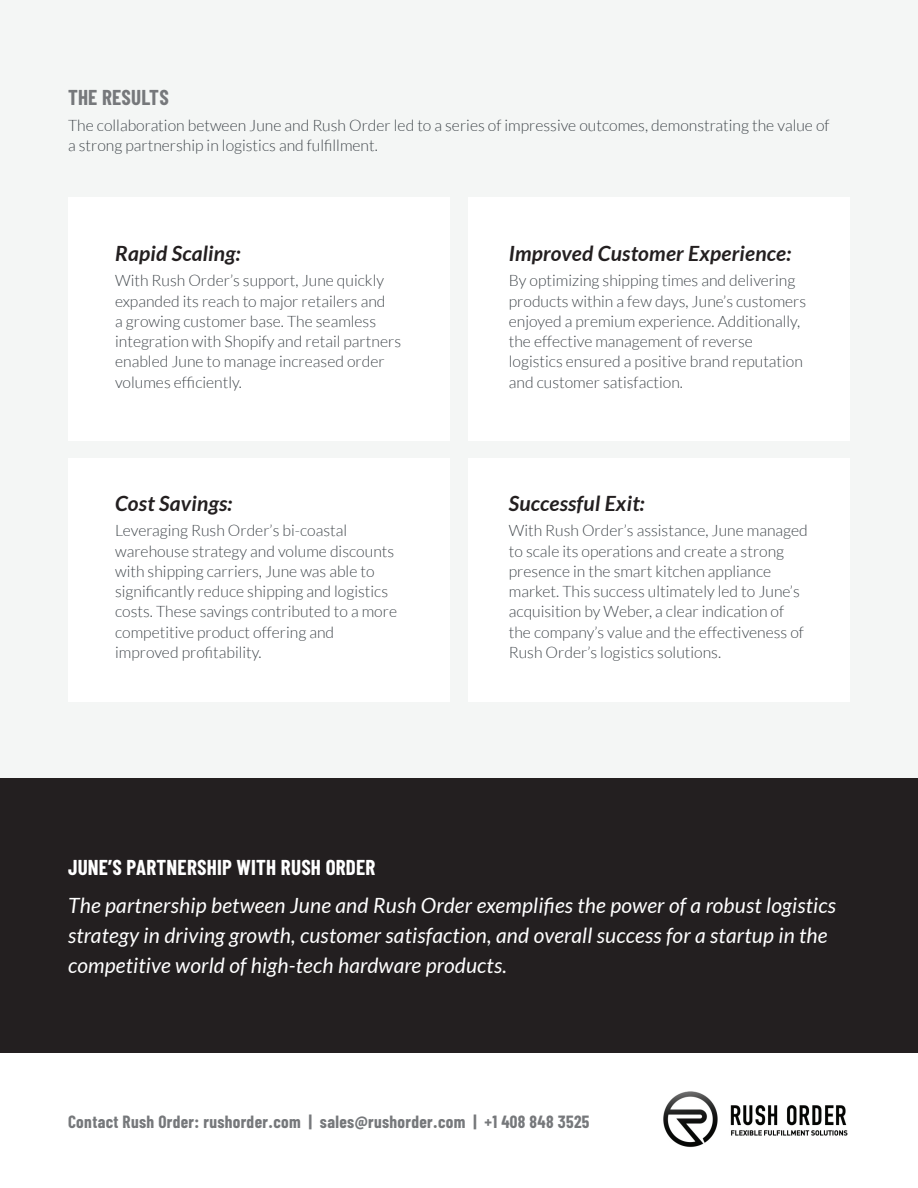
<style>
.page{position:relative;width:918px;height:1188px;background:#fff}
.page>*{position:absolute;margin:0;border:0;box-sizing:border-box;transform-origin:0 0}
.t1{font:italic 21px/30px "Lato";letter-spacing:.01em;color:#fff}
.t2{font:italic 700 21px "Lato";letter-spacing:.01em;color:#231f20}
.t3{font:700 21px "Barlow Condensed";letter-spacing:.01em;color:#fff}
.t4{font:700 21px "Barlow Condensed";letter-spacing:.01em;color:#76787b}
.t5{font:700 17.25px "Barlow Condensed";letter-spacing:.02em;color:#76787b}
.t6{font:300 15.75px/20.2px "Lato";color:#41474c}
</style>
<div class="page">
<div style="left:0;top:0;width:918px;height:778px;background:#f4f6f5"></div>
<img style="left:663px;top:1091px;width:185px;height:57px">
<div style="left:0;top:778px;width:918px;height:274px;background:#231f20"></div>
<div style="left:68px;top:197px;width:382px;height:244px;background:#fff"></div>
<div style="left:68px;top:458px;width:382px;height:244px;background:#fff"></div>
<div style="left:468px;top:197px;width:382px;height:244px;background:#fff"></div>
<div style="left:468px;top:458px;width:382px;height:244px;background:#fff"></div>
<h1 class="t4" style="left:68px;top:84px;width:102px">THE RESULTS</h1>
<p class="t6" style="left:68px;top:115px;width:763px">The collaboration between June and Rush Order led to a series of impressive outcomes, demonstrating the value of a strong partnership in logistics and fulfillment.</p>
<h1 class="t2" style="left:115px;top:241px;width:127px">Rapid Scaling:</h1>
<p class="t6" style="left:115px;top:271px;width:287px">With Rush Order’s support, June quickly expanded its reach to major retailers and<br>a growing customer base. The seamless integration with Shopify and retail partners enabled June to manage increased order volumes efficiently.</p>
<h1 class="t2" style="left:115px;top:491px;width:119px">Cost Savings:</h1>
<p class="t6" style="left:115px;top:521px;width:283px">Leveraging Rush Order’s bi-coastal warehouse strategy and volume discounts with shipping carriers, June was able to significantly reduce shipping and logistics costs. These savings contributed to a more competitive product offering and improved profitability.</p>
<h1 class="t2" style="left:509px;top:241px;width:284px">Improved Customer Experience:</h1>
<p class="t6" style="left:509px;top:271px;width:299px">By optimizing shipping times and delivering products within a few days, June’s customers enjoyed a premium experience. Additionally, the effective management of reverse logistics ensured a positive brand reputation and customer satisfaction.</p>
<h1 class="t2" style="left:509px;top:491px;width:137px">Successful Exit:</h1>
<p class="t6" style="left:509px;top:521px;width:300px">With Rush Order’s assistance, June managed to scale its operations and create a strong presence in the smart kitchen appliance market. This success ultimately led to June’s acquisition by Weber, a clear indication of the company’s value and the effectiveness of Rush Order’s logistics solutions.</p>
<h1 class="t3" style="left:68px;top:854px;width:309px">JUNE’S PARTNERSHIP WITH RUSH ORDER</h1>
<h1 class="t1" style="left:68px;top:891px;width:769px">The partnership between June and Rush Order exemplifies the power of a robust logistics strategy in driving growth, customer satisfaction, and overall success for a startup in the competitive world of high-tech hardware products.</h1>
<p class="t5" style="left:68px;top:1111px;width:523px">Contact Rush Order: rushorder.com | sales@rushorder.com | +1 408 848 3525</p>
</div>
